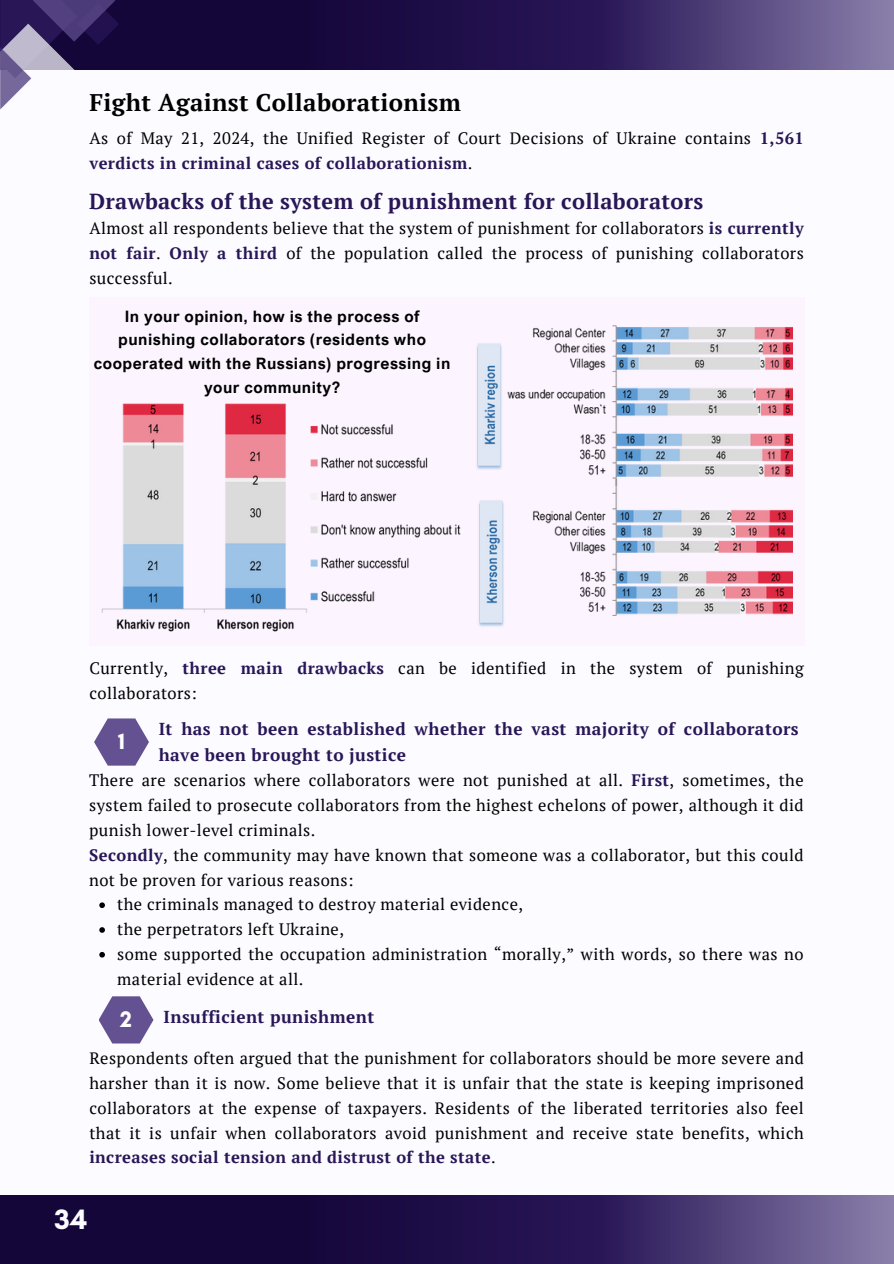
<style>
.page{position:relative;width:894px;height:1264px;background:#fff}
.page>*{position:absolute;margin:0;border:0;box-sizing:border-box;transform-origin:0 0}
.t1{font:700 28.5px "Glacial Indifference";color:#fcfbff}
.t2{font:700 24px "PT Serif";letter-spacing:.015em;color:#000}
.t3{font:700 22.95px "Glacial Indifference";color:#fff}
.t4{font:700 21.75px "PT Serif";letter-spacing:.015em;color:#281657}
.t5{font:700 17.25px/25.8px "PT Serif";letter-spacing:.025em;color:#281657}
.t6{font:16.5px/24.8px "PT Serif";letter-spacing:.025em;color:#000}
.t7{font:700 15.75px/23.7px "Arial Nova";letter-spacing:.03em;color:#000;text-align:center}
.s1{font-weight:700;color:#281657}
</style>
<div class="page">
<div style="left:0;top:0;width:893px;height:1263px;background:#fcfbff"></div>
<div style="left:89px;top:297px;width:715px;height:348px;background:#fcf5ff"></div>
<img style="left:101px;top:403px;width:206px;height:229px">
<img style="left:509px;top:325px;width:283px;height:155px">
<svg style="left:94px;top:718px;width:55px;height:47px"></svg>
<svg style="left:99px;top:996px;width:54px;height:47px"></svg>
<svg style="left:119px;top:0;width:774px;height:69px"></svg>
<svg style="left:0;top:0;width:119px;height:110px"></svg>
<svg style="left:0;top:1195px;width:893px;height:68px"></svg>
<img style="left:533px;top:480px;width:259px;height:136px">
<img style="left:476px;top:343px;width:33px;height:127px">
<img style="left:478px;top:500px;width:26px;height:127px">
<img style="left:310px;top:424px;width:151px;height:178px">
<svg style="left:99px;top:902px;width:6px;height:6px"></svg>
<svg style="left:99px;top:927px;width:6px;height:5px"></svg>
<svg style="left:99px;top:952px;width:6px;height:5px"></svg>
<h1 class="t2" style="left:89px;top:86px;width:373px">Fight Against Collaborationism</h1>
<p class="t6" style="left:89px;top:125px;width:715px">As of May 21, 2024, the Unified Register of Court Decisions of Ukraine contains <span class="s1">1,561 verdicts in criminal cases of collaborationism</span>.</p>
<p class="t4" style="left:89px;top:186px;width:615px">Drawbacks of the system of punishment for collaborators</p>
<p class="t6" style="left:89px;top:216px;width:715px;text-align:justify">Almost all respondents believe that the system of punishment for collaborators <span class="s1">is currently not fair</span>. <span class="s1">Only a third</span> of the population called the process of punishing collaborators successful.</p>
<p class="t7" style="left:94px;top:304px;width:358px">In your opinion, how is the process of punishing collaborators (residents who cooperated with the Russians) progressing in your community?</p>
<p class="t6" style="left:89px;top:655px;width:715px">Currently, <span class="s1">three main drawbacks</span> can be identified in the system of punishing collaborators:</p>
<p class="t5" style="left:159px;top:715px;width:641px">It has not been established whether the vast majority of collaborators have been brought to justice</p>
<p class="t6" style="left:89px;top:768px;width:715px;text-align:justify">There are scenarios where collaborators were not punished at all. <span class="s1">First</span>, sometimes, the system failed to prosecute collaborators from the highest echelons of power, although it did punish lower-level criminals.</p>
<h2 class="t6" style="left:89px;top:842px;width:715px"><span class="s1">Secondly</span>, the community may have known that someone was a collaborator, but this could not be proven for various reasons:</h2>
<p class="t6" style="left:117px;top:891px;width:407px">the criminals managed to destroy material evidence,</p>
<p class="t6" style="left:117px;top:916px;width:228px">the perpetrators left Ukraine,</p>
<p class="t6" style="left:117px;top:941px;width:687px">some supported the occupation administration “morally,” with words, so there was no material evidence at all.</p>
<p class="t5" style="left:163px;top:1003px;width:212px">Insufficient punishment</p>
<p class="t6" style="left:89px;top:1045px;width:715px;text-align:justify">Respondents often argued that the punishment for collaborators should be more severe and harsher than it is now. Some believe that it is unfair that the state is keeping imprisoned collaborators at the expense of taxpayers. Residents of the liberated territories also feel that it is unfair when collaborators avoid punishment and receive state benefits, which <span class="s1">increases social tension and distrust of the state</span>.</p>
<p class="t3" style="left:118px;top:727px;width:8px">1</p>
<h2 class="t3" style="left:120px;top:1004px;width:13px">2</h2>
<p class="t1" style="left:55px;top:1202px;width:34px">34</p>
</div>
